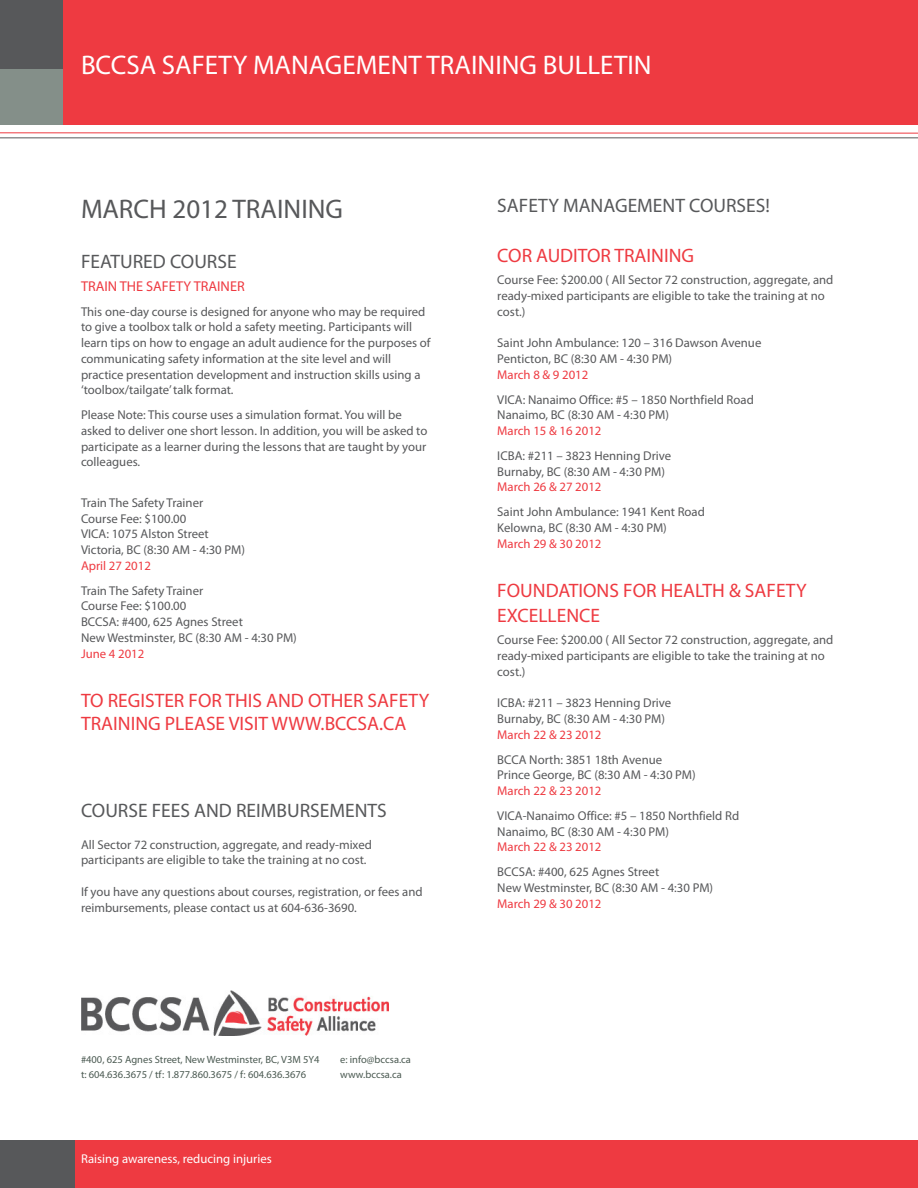
<style>
.page{position:relative;width:918px;height:1188px;background:#fff}
.page>*{position:absolute;margin:0;border:0;box-sizing:border-box;transform-origin:0 0}
._01_Black_body_bulle{font:27px "Myriad Pro";color:#fff}
._01_Black_body_bulle-2{font:27px "Myriad Pro";color:#57585a}
._01_Black_body_bulle-3{font:19.5px "Myriad Pro";color:#ee3a41}
._01_Black_body_bulle-4{font:19.5px "Myriad Pro";color:#57585a}
._01_Black_body_bulle-5{font:14.25px "Myriad Pro";color:#ee3a41}
._01_Black_body_bulle-6{font:12.75px/15.8px "Myriad Pro";color:#57585a}
._01_Black_body_bulle-7{font:12.75px "Myriad Pro";color:#ee3a41}
.t1{font:12.75px "Myriad Pro";color:#fff}
._04_Address{font:10.5px/15px "Myriad Pro";color:#4b5a52}
</style>
<div class="page">
<div style="left:0;top:68px;width:62px;height:57px;background:#848f89"></div>
<div style="left:0;top:0;width:62px;height:68px;background:#57585a"></div>
<div style="left:0;top:1140px;width:75px;height:48px;background:#57585a"></div>
<div style="left:63px;top:0;width:855px;height:125px;background:#ee3a41"></div>
<div style="left:76px;top:1140px;width:842px;height:48px;background:#ee3a41"></div>
<hr style="left:0;top:137px;width:918px;height:1px;background:#57585a">
<hr style="left:0;top:132px;width:918px;height:2px;background:#ee3a41">
<img style="left:81px;top:990px;width:308px;height:45px">
<p class="_01_Black_body_bulle" style="left:81px;top:48px;width:572px">BCCSA SAFETY MANAGEMENT TRAINING BULLETIN</p>
<p class="_01_Black_body_bulle-2" style="left:81px;top:192px;width:264px">MARCH 2012 TRAINING</p>
<p class="_01_Black_body_bulle-4" style="left:81px;top:250px;width:157px">FEATURED COURSE</p>
<p class="_01_Black_body_bulle-5" style="left:81px;top:277px;width:165px">TRAIN THE SAFETY TRAINER</p>
<p class="_01_Black_body_bulle-6" style="left:81px;top:303px;width:351px">This one-day course is designed for anyone who may be required to give a toolbox talk or hold a safety meeting. Participants will learn tips on how to engage an adult audience for the purposes of communicating safety information at the site level and will practice presentation development and instruction skills using a ‘toolbox/tailgate’ talk format.</p>
<p class="_01_Black_body_bulle-6" style="left:81px;top:407px;width:348px">Please Note: This course uses a simulation format. You will be asked to deliver one short lesson. In addition, you will be asked to participate as a learner during the lessons that are taught by your colleagues.</p>
<p class="_01_Black_body_bulle-6" style="left:81px;top:495px;width:124px">Train The Safety Trainer</p>
<p class="_01_Black_body_bulle-6" style="left:81px;top:510px;width:107px">Course Fee: $100.00</p>
<p class="_01_Black_body_bulle-6" style="left:81px;top:526px;width:129px">VICA: 1075 Alston Street</p>
<p class="_01_Black_body_bulle-6" style="left:81px;top:542px;width:165px">Victoria, BC (8:30 AM - 4:30 PM)</p>
<p class="_01_Black_body_bulle-7" style="left:81px;top:558px;width:71px">April 27 2012</p>
<p class="_01_Black_body_bulle-6" style="left:81px;top:582px;width:124px">Train The Safety Trainer</p>
<p class="_01_Black_body_bulle-6" style="left:81px;top:598px;width:107px">Course Fee: $100.00</p>
<p class="_01_Black_body_bulle-6" style="left:81px;top:614px;width:163px">BCCSA: #400, 625 Agnes Street</p>
<p class="_01_Black_body_bulle-6" style="left:81px;top:630px;width:217px">New Westminster, BC (8:30 AM - 4:30 PM)</p>
<p class="_01_Black_body_bulle-7" style="left:81px;top:646px;width:65px">June 4 2012</p>
<p class="_01_Black_body_bulle-3" style="left:81px;top:689px;width:350px">TO REGISTER FOR THIS AND OTHER SAFETY</p>
<p class="_01_Black_body_bulle-3" style="left:81px;top:711px;width:327px">TRAINING PLEASE VISIT WWW.BCCSA.CA</p>
<p class="_01_Black_body_bulle-4" style="left:81px;top:799px;width:307px">COURSE FEES AND REIMBURSEMENTS</p>
<p class="_01_Black_body_bulle-6" style="left:81px;top:836px;width:292px">All Sector 72 construction, aggregate, and ready-mixed participants are eligible to take the training at no cost.</p>
<p class="_01_Black_body_bulle-6" style="left:81px;top:883px;width:343px">If you have any questions about courses, registration, or fees and reimbursements, please contact us at 604-636-3690.</p>
<p class="_04_Address" style="left:81px;top:1052px;width:240px">#400, 625 Agnes Street, New Westminster, BC, V3M 5Y4 t: 604.636.3675 / tf: 1.877.860.3675 / f: 604.636.3676</p>
<p class="_04_Address" style="left:340px;top:1052px;width:72px">e: info@bccsa.ca www.bccsa.ca</p>
<p class="t1" style="left:81px;top:1151px;width:192px">Raising awareness, reducing injuries</p>
<p class="_01_Black_body_bulle-4" style="left:497px;top:194px;width:274px">SAFETY MANAGEMENT COURSES!</p>
<p class="_01_Black_body_bulle-3" style="left:497px;top:243px;width:198px">COR AUDITOR TRAINING</p>
<p class="_01_Black_body_bulle-6" style="left:497px;top:272px;width:338px">Course Fee: $200.00 ( All Sector 72 construction, aggregate, and ready-mixed participants are eligible to take the training at no cost.)</p>
<p class="_01_Black_body_bulle-6" style="left:497px;top:335px;width:266px">Saint John Ambulance: 120 – 316 Dawson Avenue</p>
<p class="_01_Black_body_bulle-6" style="left:497px;top:351px;width:176px">Penticton, BC (8:30 AM - 4:30 PM)</p>
<p class="_01_Black_body_bulle-7" style="left:497px;top:367px;width:93px">March 8 &amp; 9 2012</p>
<p class="_01_Black_body_bulle-6" style="left:497px;top:391px;width:258px">VICA: Nanaimo Office: #5 – 1850 Northfield Road</p>
<p class="_01_Black_body_bulle-6" style="left:497px;top:407px;width:173px">Nanaimo, BC (8:30 AM - 4:30 PM)</p>
<p class="_01_Black_body_bulle-7" style="left:497px;top:423px;width:106px">March 15 &amp; 16 2012</p>
<p class="_01_Black_body_bulle-6" style="left:497px;top:447px;width:175px">ICBA: #211 – 3823 Henning Drive</p>
<p class="_01_Black_body_bulle-6" style="left:497px;top:463px;width:169px">Burnaby, BC (8:30 AM - 4:30 PM)</p>
<p class="_01_Black_body_bulle-7" style="left:497px;top:479px;width:106px">March 26 &amp; 27 2012</p>
<p class="_01_Black_body_bulle-6" style="left:497px;top:504px;width:209px">Saint John Ambulance: 1941 Kent Road</p>
<p class="_01_Black_body_bulle-6" style="left:497px;top:519px;width:171px">Kelowna, BC (8:30 AM - 4:30 PM)</p>
<p class="_01_Black_body_bulle-7" style="left:497px;top:535px;width:106px">March 29 &amp; 30 2012</p>
<p class="_01_Black_body_bulle-3" style="left:497px;top:578px;width:311px">FOUNDATIONS FOR HEALTH &amp; SAFETY</p>
<p class="_01_Black_body_bulle-3" style="left:497px;top:603px;width:104px">EXCELLENCE</p>
<p class="_01_Black_body_bulle-6" style="left:497px;top:632px;width:338px">Course Fee: $200.00 ( All Sector 72 construction, aggregate, and ready-mixed participants are eligible to take the training at no cost.)</p>
<p class="_01_Black_body_bulle-6" style="left:497px;top:695px;width:175px">ICBA: #211 – 3823 Henning Drive</p>
<p class="_01_Black_body_bulle-6" style="left:497px;top:711px;width:169px">Burnaby, BC (8:30 AM - 4:30 PM)</p>
<p class="_01_Black_body_bulle-7" style="left:497px;top:727px;width:106px">March 22 &amp; 23 2012</p>
<p class="_01_Black_body_bulle-6" style="left:497px;top:751px;width:166px">BCCA North: 3851 18th Avenue</p>
<p class="_01_Black_body_bulle-6" style="left:497px;top:767px;width:200px">Prince George, BC (8:30 AM - 4:30 PM)</p>
<p class="_01_Black_body_bulle-7" style="left:497px;top:783px;width:106px">March 22 &amp; 23 2012</p>
<p class="_01_Black_body_bulle-6" style="left:497px;top:807px;width:243px">VICA-Nanaimo Office: #5 – 1850 Northfield Rd</p>
<p class="_01_Black_body_bulle-6" style="left:497px;top:823px;width:173px">Nanaimo, BC (8:30 AM - 4:30 PM)</p>
<p class="_01_Black_body_bulle-7" style="left:497px;top:839px;width:106px">March 22 &amp; 23 2012</p>
<p class="_01_Black_body_bulle-6" style="left:497px;top:864px;width:163px">BCCSA: #400, 625 Agnes Street</p>
<p class="_01_Black_body_bulle-6" style="left:497px;top:879px;width:217px">New Westminster, BC (8:30 AM - 4:30 PM)</p>
<p class="_01_Black_body_bulle-7" style="left:497px;top:895px;width:106px">March 29 &amp; 30 2012</p>
</div>
